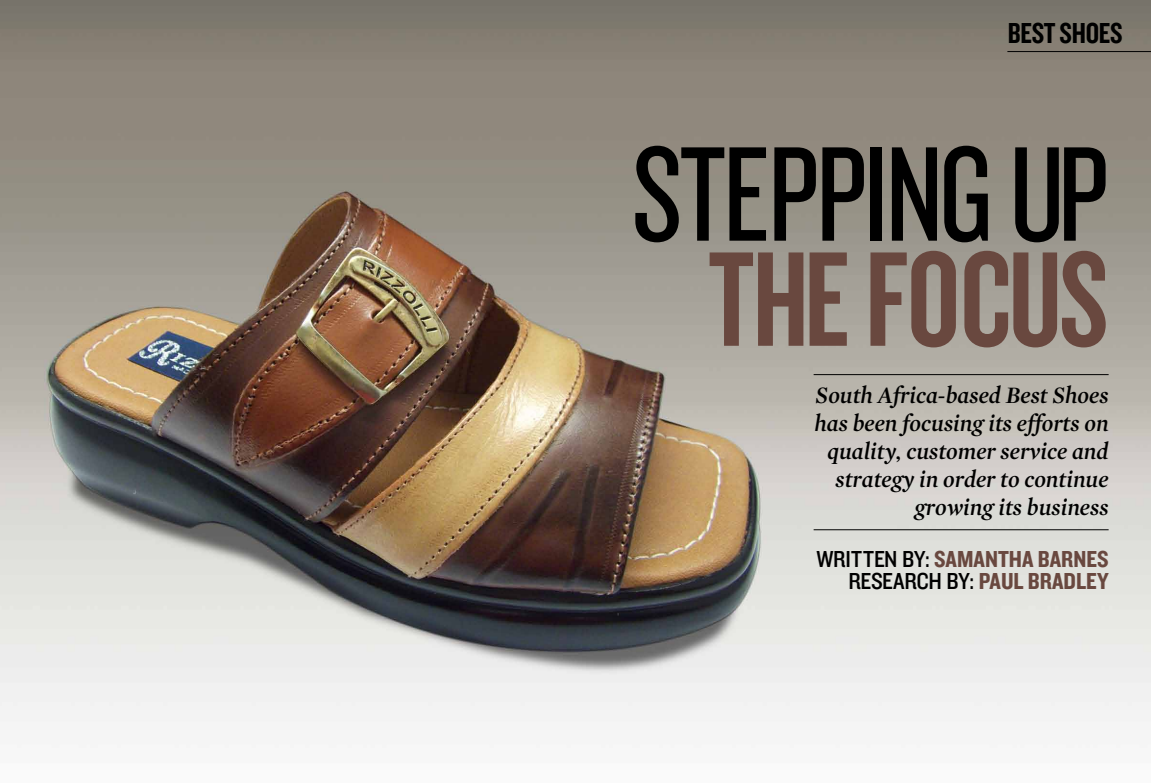
<style>
.page{position:relative;width:1151px;height:783px;background:#fff}
.page>*{position:absolute;margin:0;border:0;box-sizing:border-box;transform-origin:0 0}
.t1{font:140px "Knockout HTF28 Junior Featherwt";letter-spacing:-.02em;color:#000}
.t2{font:140px "Knockout HTF48 Featherweight";letter-spacing:-.015em;color:#69483f}
.t3{font:30px "Knockout HTF49 Liteweight";letter-spacing:-.01em;color:#000}
.t4{font:italic 600 24px/28px "Mercury Display";color:#000;text-align:right}
.t5{font:24px "Knockout HTF50 Welterweight";color:#69483f}
.t6{font:24px "Knockout HTF30 Junior Welterwt";letter-spacing:-.01em;color:#000}
.s1{font-family:"Knockout HTF30 Junior Welterwt";color:#000}
.s2{font-family:"Knockout HTF50 Welterweight";color:#69483f}
</style>
<div class="page">
<img style="left:0;top:0;width:1151px;height:722px">
<hr style="left:814px;top:374px;width:295px;height:1px;background:#000">
<hr style="left:814px;top:529px;width:295px;height:1px;background:#000">
<hr style="left:1007px;top:51px;width:144px;height:1px;background:#000">
<p class="t3" style="left:1008px;top:17px;width:116px">BEST SHOES</p>
<h1 class="t1" style="left:632px;top:124px;width:478px">STEPPING UP</h1>
<h1 class="t2" style="left:708px;top:229px;width:402px">THE FOCUS</h1>
<p class="t4" style="left:814px;top:381px;width:296px">South Africa-based Best Shoes has been focusing its efforts on quality, customer service and strategy in order to continue growing its business</p>
<p class="t5" style="left:816px;top:546px;width:292px"><span class="s1">WRITTEN BY:</span> SAMANTHA BARNES</p>
<p class="t6" style="left:848px;top:568px;width:262px">RESEARCH BY: <span class="s2">PAUL BRADLEY</span></p>
</div>
